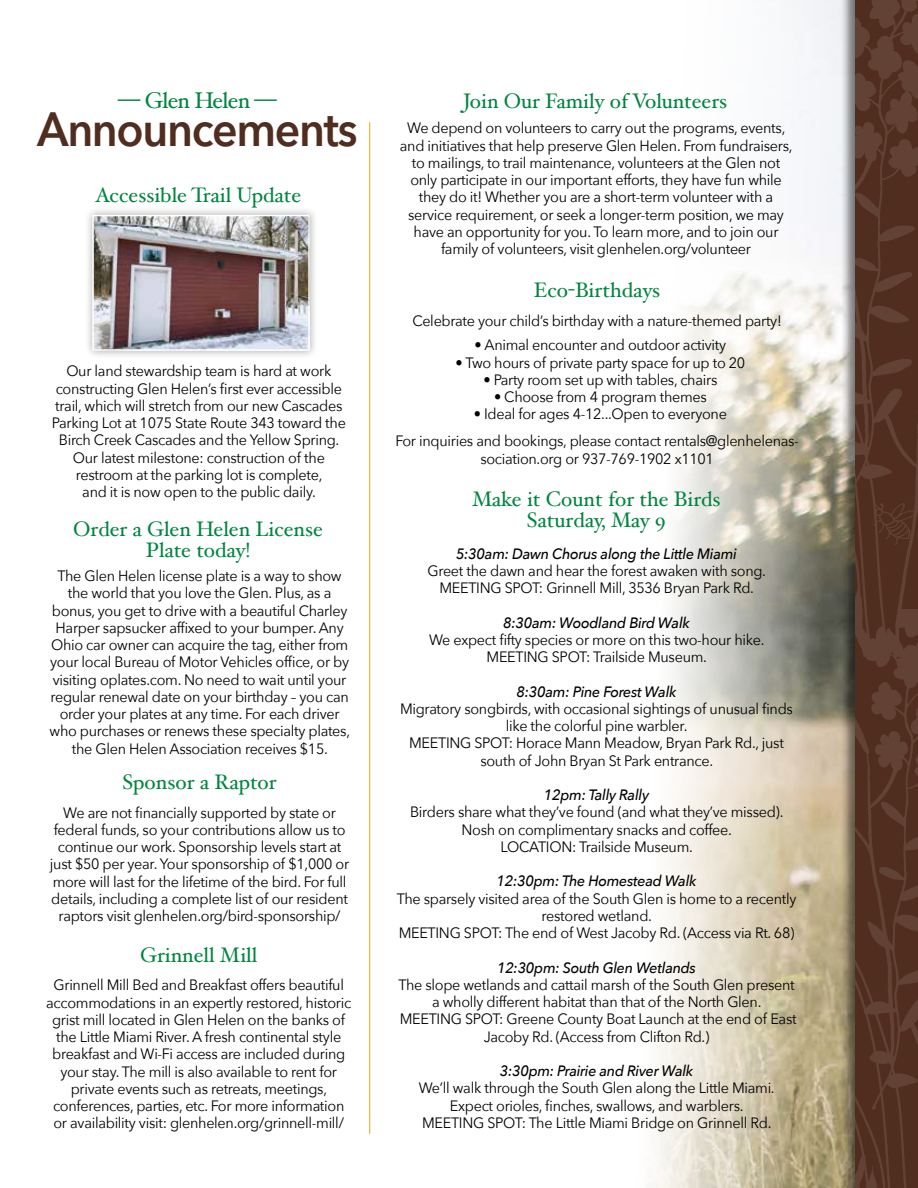
<style>
.page{position:relative;width:918px;height:1188px;background:#fff}
.page>*{position:absolute;margin:0;border:0;box-sizing:border-box;transform-origin:0 0}
.t1{font:600 48px "Avenir Next";letter-spacing:-.03em;color:#502d1e;scale:.93 1}
.t2{font:22.8px "Hoefler Text";letter-spacing:-.03em;color:#00853f}
.t3{font:21px/21px "Hoefler Text";color:#00853f;text-align:center}
.t4{font:15px/17.2px "Avenir Next";letter-spacing:-.02em;color:#000;text-align:center;scale:.96 1}
.t5{font:italic 500 15px "Avenir Next";letter-spacing:-.02em;color:#000;scale:.96 1}
</style>
<div class="page">
<img style="left:649px;top:0;width:191px;height:1188px">
<div style="left:840px;top:0;width:78px;height:1188px;background:#000;opacity:.51"></div>
<hr style="left:369px;top:122px;width:1px;height:1012px;background:#ddaa1b">
<img style="left:855px;top:0;width:63px;height:609px">
<img style="left:855px;top:609px;width:63px;height:579px">
<svg style="left:873px;top:503px;width:44px;height:43px;background:#553324"></svg>
<div style="left:84px;top:207px;width:234px;height:152px;background:#000;opacity:.32"></div>
<img style="left:95px;top:218px;width:212px;height:130px">
<div style="left:92px;top:215px;width:218px;height:136px;border:2px solid #fff"></div>
<h2 class="t2" style="left:118px;top:87px;width:160px">— Glen Helen —</h2>
<h1 class="t1" style="left:37px;top:88px;width:346px">Announcements</h1>
<h3 class="t3" style="left:95px;top:185px;width:208px">Accessible Trail Update</h3>
<p class="t4" style="left:52px;top:362px;width:308px">Our land stewardship team is hard at work constructing Glen Helen’s first ever accessible trail, which will stretch from our new Cascades Parking Lot at 1075 State Route 343 toward the Birch Creek Cascades and the Yellow Spring.<br>Our latest milestone: construction of the restroom at the parking lot is complete,<br>and it is now open to the public daily.</p>
<h3 class="t3" style="left:73px;top:519px;width:251px">Order a Glen Helen License<br>Plate today!</h3>
<p class="t4" style="left:50px;top:567px;width:315px">The Glen Helen license plate is a way to show the world that you love the Glen. Plus, as a bonus, you get to drive with a beautiful Charley Harper sapsucker affixed to your bumper. Any Ohio car owner can acquire the tag, either from your local Bureau of Motor Vehicles office, or by visiting oplates.com. No need to wait until your regular renewal date on your birthday – you can order your plates at any time. For each driver who purchases or renews these specialty plates, the Glen Helen Association receives $15.</p>
<h3 class="t3" style="left:122px;top:771px;width:156px">Sponsor a Raptor</h3>
<p class="t4" style="left:50px;top:803px;width:313px">We are not financially supported by state or federal funds, so your contributions allow us to continue our work. Sponsorship levels start at just $50 per year. Your sponsorship of $1,000 or more will last for the lifetime of the bird. For full details, including a complete list of our resident raptors visit glenhelen.org/bird-sponsorship/</p>
<h3 class="t3" style="left:140px;top:944px;width:119px">Grinnell Mill</h3>
<p class="t4" style="left:46px;top:976px;width:319px">Grinnell Mill Bed and Breakfast offers beautiful accommodations in an expertly restored, historic grist mill located in Glen Helen on the banks of the Little Miami River. A fresh continental style breakfast and Wi-Fi access are included during your stay. The mill is also available to rent for private events such as retreats, meetings, conferences, parties, etc. For more information or availability visit: glenhelen.org/grinnell-mill/</p>
<h3 class="t3" style="left:463px;top:90px;width:266px">Join Our Family of Volunteers</h3>
<p class="t4" style="left:400px;top:119px;width:411px">We depend on volunteers to carry out the programs, events, and initiatives that help preserve Glen Helen. From fundraisers, to mailings, to trail maintenance, volunteers at the Glen not only participate in our important efforts, they have fun while they do it! Whether you are a short-term volunteer with a service requirement, or seek a longer-term position, we may have an opportunity for you. To learn more, and to join our family of volunteers, visit glenhelen.org/volunteer</p>
<h3 class="t3" style="left:534px;top:279px;width:128px">Eco-Birthdays</h3>
<p class="t4" style="left:412px;top:311px;width:386px">Celebrate your child’s birthday with a nature-themed party!</p>
<p class="t4" style="left:475px;top:336px;width:264px">• Animal encounter and outdoor activity</p>
<p class="t4" style="left:456px;top:353px;width:303px">• Two hours of private party space for up to 20</p>
<p class="t4" style="left:483px;top:370px;width:245px">• Party room set up with tables, chairs</p>
<p class="t4" style="left:494px;top:388px;width:223px">• Choose from 4 program themes</p>
<p class="t4" style="left:395px;top:400px;width:422px;line-height:27px">• Ideal for ages 4-12...Open to everyone<br>For inquiries and bookings, please contact rentals@glenhelenas-</p>
<p class="t4" style="left:480px;top:449px;width:245px">sociation.org or 937-769-1902 x1101</p>
<h3 class="t3" style="left:472px;top:488px;width:250px">Make it Count for the Birds<br>Saturday, May 9</h3>
<p class="t5" style="left:456px;top:541px;width:294px">5:30am: Dawn Chorus along the Little Miami</p>
<p class="t4" style="left:427px;top:561px;width:354px">Greet the dawn and hear the forest awaken with song.<br>MEETING SPOT: Grinnell Mill, 3536 Bryan Park Rd.</p>
<p class="t5" style="left:503px;top:610px;width:196px">8:30am: Woodland Bird Walk</p>
<p class="t4" style="left:429px;top:630px;width:351px">We expect fifty species or more on this two-hour hike.<br>MEETING SPOT: Trailside Museum.</p>
<p class="t5" style="left:517px;top:679px;width:168px">8:30am: Pine Forest Walk</p>
<p class="t4" style="left:400px;top:699px;width:411px">Migratory songbirds, with occasional sightings of unusual finds like the colorful pine warbler.<br>MEETING SPOT: Horace Mann Meadow, Bryan Park Rd., just south of John Bryan St Park entrance.</p>
<p class="t5" style="left:544px;top:782px;width:111px">12pm: Tally Rally</p>
<p class="t4" style="left:410px;top:803px;width:390px">Birders share what they’ve found (and what they’ve missed).<br>Nosh on complimentary snacks and coffee.<br>LOCATION: Trailside Museum.</p>
<p class="t5" style="left:497px;top:868px;width:210px">12:30pm: The Homestead Walk</p>
<p class="t4" style="left:397px;top:889px;width:418px">The sparsely visited area of the South Glen is home to a recently restored wetland.<br>MEETING SPOT: The end of West Jacoby Rd. (Access via Rt. 68)</p>
<p class="t5" style="left:497px;top:955px;width:209px">12:30pm: South Glen Wetlands</p>
<p class="t4" style="left:398px;top:975px;width:416px">The slope wetlands and cattail marsh of the South Glen present a wholly different habitat than that of the North Glen.<br>MEETING SPOT: Greene County Boat Launch at the end of East Jacoby Rd. (Access from Clifton Rd.)</p>
<p class="t5" style="left:500px;top:1058px;width:203px">3:30pm: Prairie and River Walk</p>
<p class="t4" style="left:419px;top:1079px;width:372px">We’ll walk through the South Glen along the Little Miami.<br>Expect orioles, finches, swallows, and warblers.<br>MEETING SPOT: The Little Miami Bridge on Grinnell Rd.</p>
</div>
